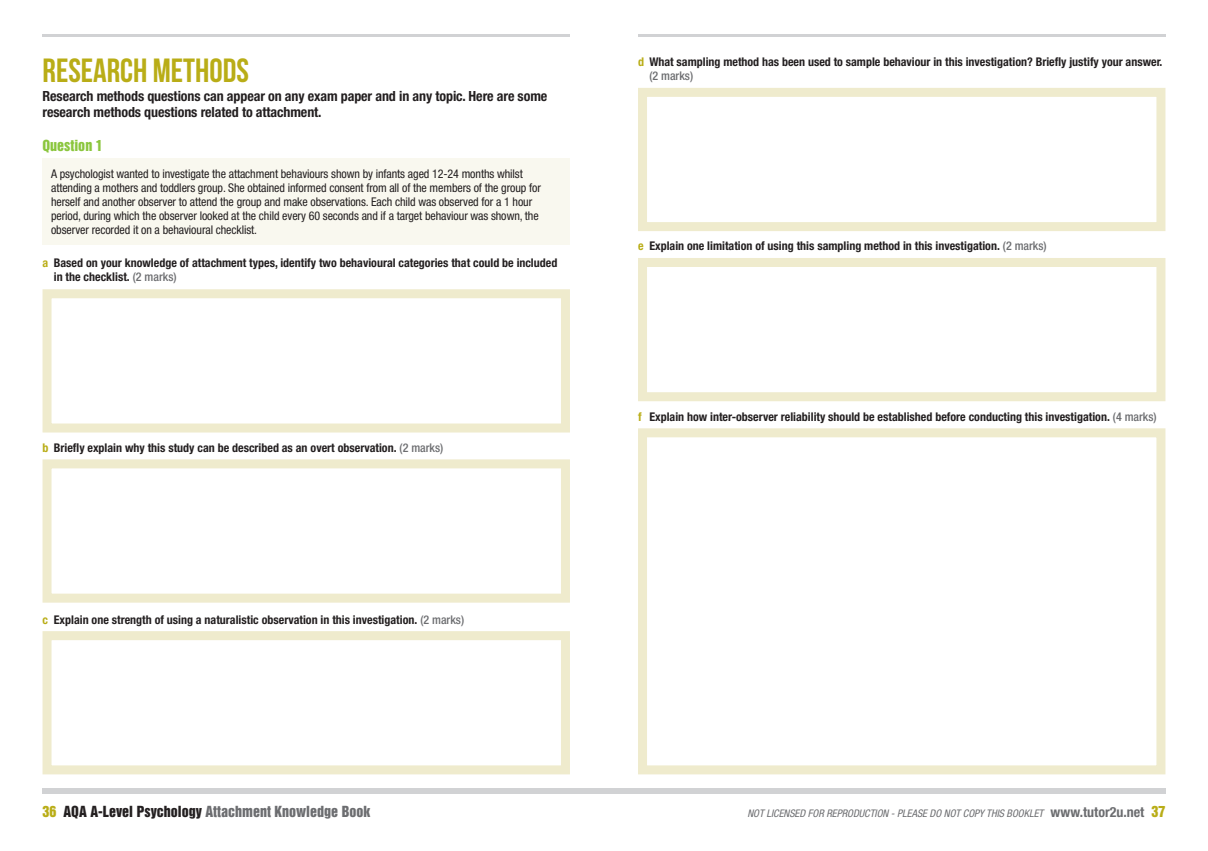
<style>
.page{position:relative;width:1208px;height:851px;background:#fff}
.page>*{position:absolute;margin:0;border:0;box-sizing:border-box;transform-origin:0 0}
.t1{font:700 33.5px "Bebas Neue";color:#b9ad17}
.t2{font:700 condensed 14px/16px "Helvetica Neue";letter-spacing:-.01em;color:#231f20}
.t3{font:14px "Helvetica Inserat";color:#6c6d70}
.t4{font:14px "Helvetica Inserat";color:#8bc63e}
.t5{font:700 condensed 12px/14px "Helvetica Neue";color:#231f20}
.t6{font:condensed 12px/14px "Helvetica Neue";letter-spacing:-.01em;color:#231f20}
.t7{font:italic condensed 10.5px "Helvetica Neue";color:#6c6d70}
.s1{color:#b9ad17}
.s2{font-weight:500;color:#6c6d70}
.s3{color:#231f20}
.s4{font-weight:700;font-style:normal;font-size:14px}
.s5{font-family:"Helvetica Inserat";font-style:normal;font-stretch:normal;font-size:14px;color:#b9ad17}
</style>
<div class="page">
<div style="left:604px;top:788px;width:561px;height:6px;background:#d1d2d4"></div>
<hr style="left:638px;top:34px;width:527px;height:3px;background:#d1d2d4">
<div style="left:43px;top:788px;width:561px;height:6px;background:#d1d2d4"></div>
<hr style="left:43px;top:34px;width:527px;height:3px;background:#d1d2d4">
<div style="left:43px;top:159px;width:527px;height:86px;background:#f9f8ef"></div>
<div style="left:43px;top:289px;width:527px;height:143px;border:9px solid #efebcd"></div>
<div style="left:638px;top:88px;width:527px;height:143px;border:9px solid #efebcd"></div>
<div style="left:43px;top:459px;width:527px;height:143px;border:9px solid #efebcd"></div>
<div style="left:638px;top:258px;width:527px;height:143px;border:9px solid #efebcd"></div>
<div style="left:638px;top:428px;width:527px;height:346px;border:9px solid #efebcd"></div>
<div style="left:43px;top:631px;width:527px;height:143px;border:9px solid #efebcd"></div>
<p class="t1" style="left:43px;top:52px;width:208px">RESEARCH METHODS</p>
<p class="t2" style="left:43px;top:88px;width:506px">Research methods questions can appear on any exam paper and in any topic. Here are some research methods questions related to attachment.</p>
<p class="t4" style="left:43px;top:137px;width:62px">Question 1</p>
<p class="t6" style="left:51px;top:166px;width:491px">A psychologist wanted to investigate the attachment behaviours shown by infants aged 12-24 months whilst attending a mothers and toddlers group. She obtained informed consent from all of the members of the group for herself and another observer to attend the group and make observations. Each child was observed for a 1 hour period, during which the observer looked at the child every 60 seconds and if a target behaviour was shown, the observer recorded it on a behavioural checklist.</p>
<p class="t5" style="left:43px;top:256px;width:516px"><span class="s1">a</span> Based on your knowledge of attachment types, identify two behavioural categories that could be included</p>
<p class="t5" style="left:54px;top:270px;width:124px">in the checklist. <span class="s2">(2 marks)</span></p>
<p class="t5" style="left:43px;top:440px;width:402px"><span class="s1">b</span> Briefly explain why this study can be described as an overt observation. <span class="s2">(2 marks)</span></p>
<p class="t5" style="left:43px;top:612px;width:423px"><span class="s1">c</span> Explain one strength of using a naturalistic observation in this investigation. <span class="s2">(2 marks)</span></p>
<p class="t5" style="left:649px;top:55px;width:514px;text-indent:-11px"><span class="s1">d</span> What sampling method has been used to sample behaviour in this investigation? Briefly justify your answer. <span class="s2">(2 marks)</span></p>
<p class="t5" style="left:638px;top:239px;width:410px"><span class="s1">e</span> Explain one limitation of using this sampling method in this investigation. <span class="s2">(2 marks)</span></p>
<p class="t5" style="left:638px;top:409px;width:520px"><span class="s1">f</span> Explain how inter-observer reliability should be established before conducting this investigation. <span class="s2">(4 marks)</span></p>
<p class="t3" style="left:43px;top:802px;width:329px"><span class="s1">36</span> <span class="s3">AQA A-Level Psychology</span> Attachment Knowledge Book</p>
<p class="t7" style="left:747px;top:806px;width:419px">NOT LICENSED FOR REPRODUCTION - PLEASE DO NOT COPY THIS BOOKLET <span class="s4">www.tutor2u.net</span> <span class="s5">37</span></p>
</div>
